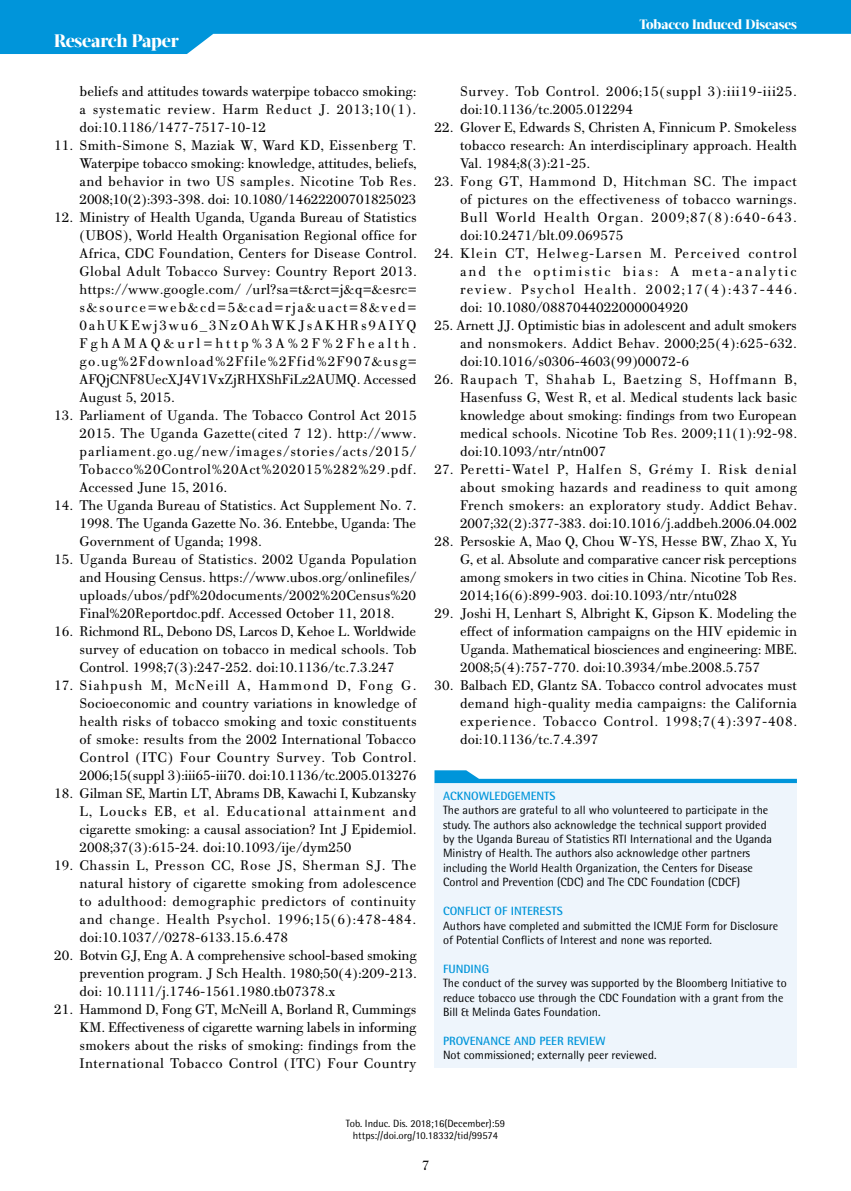
<style>
.page{position:relative;width:851px;height:1191px;background:#fff}
.page>*{position:absolute;margin:0;border:0;box-sizing:border-box;transform-origin:0 0}
.t1{font:800 18px "Acta Display W04";letter-spacing:-.01em;color:#fff}
.t2{font:15px/18px "PF Bodoni Text";color:#000;text-align:justify}
.t3{font:15px/18px "PF Bodoni Text";letter-spacing:.04em;color:#000}
.t4{font:800 13.5px "Acta Display W04";letter-spacing:-.01em;color:#fff}
.t5{font:12px/14.4px "Rotis Semi Sans Hel";color:#000}
.t6{font:700 12px "Rotis Semi Sans Hel";color:#0095da}
.t7{font:10.5px/12.6px "Rotis Semi Sans Hel";color:#000;text-align:center}
</style>
<div class="page">
<svg style="left:0;top:0;width:850px;height:54px;fill:#0095da"></svg>
<div style="left:434px;top:783px;width:362px;height:284px;background:#eef5fc"></div>
<svg style="left:434px;top:770px;width:362px;height:13px"></svg>
<p class="t1" style="left:54px;top:30px;width:126px">Research Paper</p>
<p class="t2" style="left:80px;top:82px;width:338px">beliefs and attitudes towards waterpipe tobacco smoking: a systematic review. Harm Reduct J. 2013;10(1). doi:10.1186/1477-7517-10-12</p>
<p class="t2" style="left:80px;top:136px;width:338px;text-indent:-26px">11. Smith-Simone S, Maziak W, Ward KD, Eissenberg T.<br>Waterpipe tobacco smoking: knowledge, attitudes, beliefs, and behavior in two US samples. Nicotine Tob Res.<br>2008;10(2):393-398. doi: 10.1080/14622200701825023</p>
<p class="t2" style="left:80px;top:208px;width:338px;text-indent:-26px">12. Ministry of Health Uganda, Uganda Bureau of Statistics (UBOS), World Health Organisation Regional office for Africa, CDC Foundation, Centers for Disease Control.<br>Global Adult Tobacco Survey: Country Report 2013. https://www.google.com/ /url?sa=t&amp;rct=j&amp;q=&amp;esrc= s&amp;source=web&amp;cd=5&amp;cad=rja&amp;uact=8&amp;ved= 0ahUKEwj3wu6_3NzOAhWKJsAKHRs9AIYQ FghAMAQ&amp;url=http%3A%2F%2Fhealth. go.ug%2Fdownload%2Ffile%2Ffid%2F907&amp;usg= AFQjCNF8UecXJ4V1VxZjRHXShFiLz2AUMQ. Accessed August 5, 2015.</p>
<p class="t2" style="left:80px;top:406px;width:338px;text-indent:-26px">13. Parliament of Uganda. The Tobacco Control Act 2015<br>2015. The Uganda Gazette(cited 7 12). http://www. parliament.go.ug/new/images/stories/acts/2015/ Tobacco%20Control%20Act%202015%282%29.pdf.<br>Accessed June 15, 2016.</p>
<p class="t2" style="left:80px;top:496px;width:338px;text-indent:-26px">14. The Uganda Bureau of Statistics. Act Supplement No. 7.<br>1998. The Uganda Gazette No. 36. Entebbe, Uganda: The Government of Uganda; 1998.</p>
<p class="t2" style="left:80px;top:550px;width:338px;text-indent:-26px">15. Uganda Bureau of Statistics. 2002 Uganda Population and Housing Census. https://www.ubos.org/onlinefiles/ uploads/ubos/pdf%20documents/2002%20Census%20<br>Final%20Reportdoc.pdf. Accessed October 11, 2018.</p>
<p class="t2" style="left:80px;top:622px;width:338px;text-indent:-26px">16. Richmond RL, Debono DS, Larcos D, Kehoe L. Worldwide survey of education on tobacco in medical schools. Tob Control. 1998;7(3):247-252. doi:10.1136/tc.7.3.247</p>
<p class="t2" style="left:80px;top:676px;width:338px;text-indent:-26px">17. Siahpush M, McNeill A, Hammond D, Fong G.<br>Socioeconomic and country variations in knowledge of health risks of tobacco smoking and toxic constituents of smoke: results from the 2002 International Tobacco Control (ITC) Four Country Survey. Tob Control.<br>2006;15(suppl 3):iii65-iii70. doi:10.1136/tc.2005.013276</p>
<p class="t2" style="left:80px;top:784px;width:338px;text-indent:-26px">18. Gilman SE, Martin LT, Abrams DB, Kawachi I, Kubzansky L, Loucks EB, et al. Educational attainment and cigarette smoking: a causal association? Int J Epidemiol.<br>2008;37(3):615-24. doi:10.1093/ije/dym250</p>
<p class="t2" style="left:80px;top:856px;width:338px;text-indent:-26px">19. Chassin L, Presson CC, Rose JS, Sherman SJ. The natural history of cigarette smoking from adolescence to adulthood: demographic predictors of continuity and change. Health Psychol. 1996;15(6):478-484. doi:10.1037//0278-6133.15.6.478</p>
<p class="t2" style="left:80px;top:946px;width:338px;text-indent:-26px">20. Botvin GJ, Eng A. A comprehensive school-based smoking prevention program. J Sch Health. 1980;50(4):209-213. doi: 10.1111/j.1746-1561.1980.tb07378.x</p>
<p class="t2" style="left:80px;top:1000px;width:338px;text-indent:-26px">21. Hammond D, Fong GT, McNeill A, Borland R, Cummings KM. Effectiveness of cigarette warning labels in informing smokers about the risks of smoking: findings from the International Tobacco Control (ITC) Four Country</p>
<p class="t4" style="left:639px;top:17px;width:159px">Tobacco Induced Diseases</p>
<p class="t3" style="left:460px;top:82px;width:338px">Survey. Tob Control. 2006;15(suppl 3):iii19-iii25. doi:10.1136/tc.2005.012294</p>
<p class="t2" style="left:460px;top:118px;width:338px;text-indent:-26px">22. Glover E, Edwards S, Christen A, Finnicum P. Smokeless tobacco research: An interdisciplinary approach. Health Val. 1984;8(3):21-25.</p>
<p class="t2" style="left:460px;top:172px;width:338px;text-indent:-26px">23. Fong GT, Hammond D, Hitchman SC. The impact of pictures on the effectiveness of tobacco warnings.<br>Bull World Health Organ. 2009;87(8):640-643. doi:10.2471/blt.09.069575</p>
<p class="t2" style="left:460px;top:244px;width:338px;text-indent:-26px">24. Klein CT, Helweg-Larsen M. Perceived control and the optimistic bias: A meta-analytic review. Psychol Health. 2002;17(4):437-446. doi: 10.1080/0887044022000004920</p>
<p class="t2" style="left:460px;top:316px;width:338px;text-indent:-26px">25. Arnett JJ. Optimistic bias in adolescent and adult smokers and nonsmokers. Addict Behav. 2000;25(4):625-632. doi:10.1016/s0306-4603(99)00072-6</p>
<p class="t2" style="left:460px;top:370px;width:338px;text-indent:-26px">26. Raupach T, Shahab L, Baetzing S, Hoffmann B, Hasenfuss G, West R, et al. Medical students lack basic knowledge about smoking: findings from two European medical schools. Nicotine Tob Res. 2009;11(1):92-98. doi:10.1093/ntr/ntn007</p>
<p class="t2" style="left:460px;top:460px;width:338px;text-indent:-26px">27. Peretti-Watel P, Halfen S, Grémy I. Risk denial about smoking hazards and readiness to quit among French smokers: an exploratory study. Addict Behav.<br>2007;32(2):377-383. doi:10.1016/j.addbeh.2006.04.002</p>
<p class="t2" style="left:460px;top:532px;width:338px;text-indent:-26px">28. Persoskie A, Mao Q, Chou W-YS, Hesse BW, Zhao X, Yu G, et al. Absolute and comparative cancer risk perceptions among smokers in two cities in China. Nicotine Tob Res.<br>2014;16(6):899-903. doi:10.1093/ntr/ntu028</p>
<p class="t2" style="left:460px;top:604px;width:338px;text-indent:-26px">29. Joshi H, Lenhart S, Albright K, Gipson K. Modeling the effect of information campaigns on the HIV epidemic in Uganda. Mathematical biosciences and engineering: MBE.<br>2008;5(4):757-770. doi:10.3934/mbe.2008.5.757</p>
<p class="t2" style="left:460px;top:676px;width:338px;text-indent:-26px">30. Balbach ED, Glantz SA. Tobacco control advocates must demand high-quality media campaigns: the California experience. Tobacco Control. 1998;7(4):397-408. doi:10.1136/tc.7.4.397</p>
<p class="t6" style="left:443px;top:788px;width:114px">ACKNOWLEDGEMENTS</p>
<p class="t5" style="left:443px;top:803px;width:330px">The authors are grateful to all who volunteered to participate in the study. The authors also acknowledge the technical support provided by the Uganda Bureau of Statistics RTI International and the Uganda Ministry of Health. The authors also acknowledge other partners including the World Health Organization, the Centers for Disease Control and Prevention (CDC) and The CDC Foundation (CDCF)</p>
<p class="t6" style="left:443px;top:903px;width:121px">CONFLICT OF INTERESTS</p>
<p class="t5" style="left:443px;top:918px;width:336px">Authors have completed and submitted the ICMJE Form for Disclosure of Potential Conflicts of Interest and none was reported.</p>
<p class="t6" style="left:443px;top:961px;width:48px">FUNDING</p>
<p class="t5" style="left:443px;top:975px;width:345px">The conduct of the survey was supported by the Bloomberg Initiative to reduce tobacco use through the CDC Foundation with a grant from the<br>Bill &amp; Melinda Gates Foundation.</p>
<p class="t6" style="left:443px;top:1033px;width:164px">PROVENANCE AND PEER REVIEW</p>
<p class="t5" style="left:443px;top:1047px;width:215px">Not commissioned; externally peer reviewed.</p>
<p class="t7" style="left:346px;top:1116px;width:161px">Tob. Induc. Dis. 2018;16(December):59 https://doi.org/10.18332/tid/99574</p>
<p class="t2" style="left:421px;top:1156px;width:9px">7</p>
</div>
